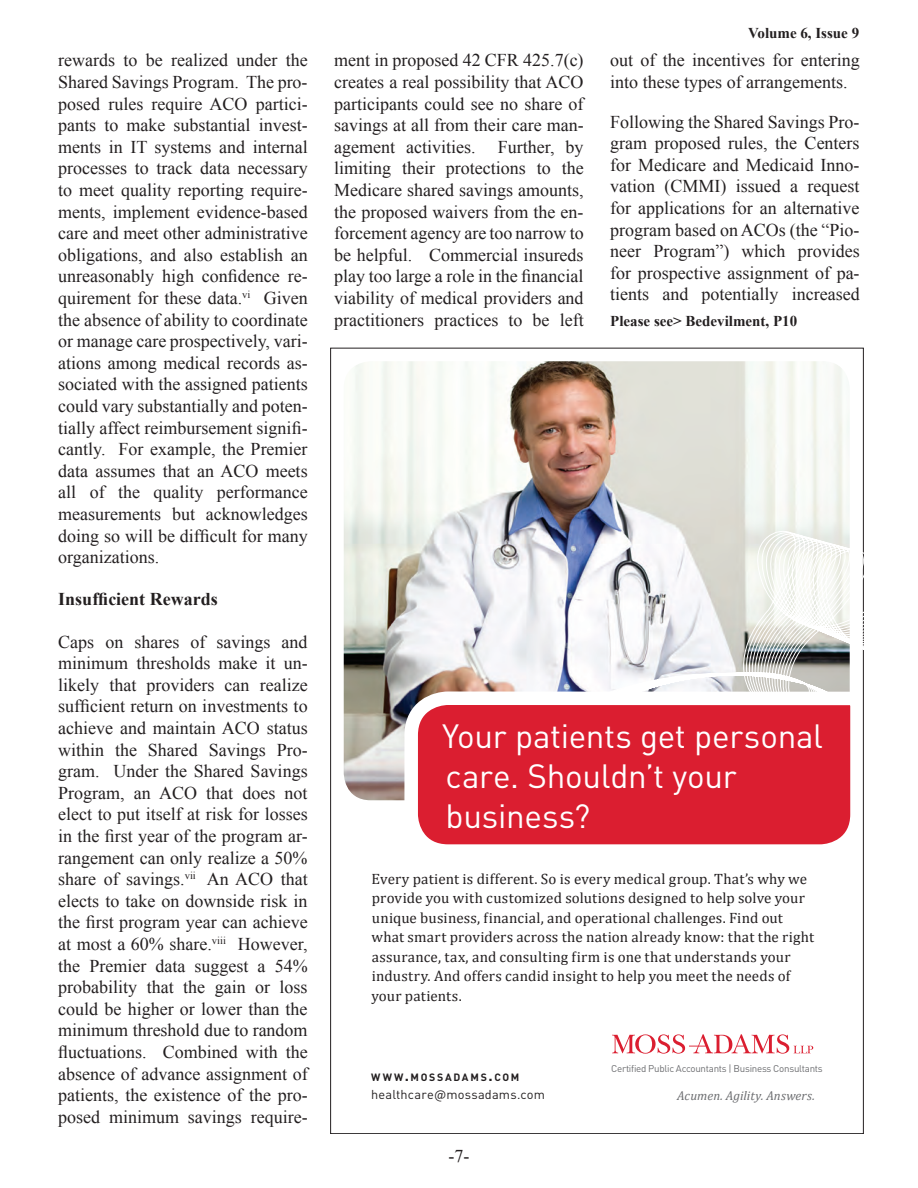
<style>
.page{position:relative;width:918px;height:1188px;background:#fff}
.page>*{position:absolute;margin:0;border:0;box-sizing:border-box;transform-origin:0 0}
.t1{font:33.15px/39.9px "DINOT";letter-spacing:-.01em;color:#fff}
.t2{font:18px/21.6px "Times New Roman";color:#231f20;text-align:justify}
.t3{font:700 18px "Times New Roman";color:#231f20}
.t4{font:15px/19.5px "Cambria";letter-spacing:.01em;color:#231f20}
.t5{font:700 15px "Times New Roman";color:#231f20}
.t6{font:12.75px "DINOT";letter-spacing:.015em;color:#231f20}
.t7{font:italic 12.75px "Cambria";letter-spacing:.005em;color:#6c6d70}
.t8{font:700 10.5px "DINOT";letter-spacing:.165em;color:#231f20}
.t9{font:9.75px "DINOT";letter-spacing:-.025em;color:#6c6d70}
.s1{font-size:15px}
</style>
<div class="page">
<img style="left:344px;top:361px;width:506px;height:439px">
<svg style="left:612px;top:1034px;width:201px;height:20px"></svg>
<svg style="left:398px;top:685px;width:453px;height:160px;background:#dd3c4b"></svg>
<svg style="left:581px;top:523px;width:283px;height:170px"></svg>
<p class="t2" style="left:58px;top:49px;width:251px">rewards to be realized under the Shared Savings Program. The pro&shy;posed rules require ACO partici&shy;pants to make substantial invest&shy;ments in IT systems and internal processes to track data necessary to meet quality reporting require&shy;ments, implement evidence-based care and meet other administrative obligations, and also establish an unreasonably high confidence re&shy;quirement for these data.<sup>vi</sup> Given the absence of ability to coordinate or manage care prospectively, vari&shy;ations among medical records as&shy;sociated with the assigned patients could vary substantially and poten&shy;tially affect reimbursement signifi&shy;cantly. For example, the Premier data assumes that an ACO meets all of the quality performance measurements but acknowledges doing so will be difficult for many organizations.</p>
<p class="t3" style="left:58px;top:587px;width:161px">Insufficient Rewards</p>
<p class="t2" style="left:58px;top:630px;width:251px">Caps on shares of savings and minimum thresholds make it un&shy;likely that providers can realize sufficient return on investments to achieve and maintain ACO status within the Shared Savings Pro&shy;gram. Under the Shared Savings Program, an ACO that does not elect to put itself at risk for losses in the first year of the program ar&shy;rangement can only realize a 50% share of savings.<sup>vii</sup> An ACO that elects to take on downside risk in the first program year can achieve at most a 60% share.<sup>viii</sup> However, the Premier data suggest a 54% probability that the gain or loss could be higher or lower than the minimum threshold due to random fluctuations. Combined with the absence of advance assignment of patients, the existence of the pro&shy;posed minimum savings require-</p>
<p class="t5" style="left:748px;top:22px;width:113px">Volume 6, Issue 9</p>
<p class="t2" style="left:334px;top:49px;width:251px">ment in proposed 42 CFR 425.7(c) creates a real possibility that ACO participants could see no share of savings at all from their care man&shy;agement activities. Further, by limiting their protections to the Medicare shared savings amounts, the proposed waivers from the en&shy;forcement agency are too narrow to be helpful. Commercial insureds play too large a role in the financial viability of medical providers and practitioners practices to be left</p>
<p class="t2" style="left:610px;top:49px;width:251px">out of the incentives for entering into these types of arrangements.</p>
<p class="t2" style="left:610px;top:111px;width:251px">Following the Shared Savings Pro&shy;gram proposed rules, the Centers for Medicare and Medicaid Inno&shy;vation (CMMI) issued a request for applications for an alternative program based on ACOs (the “Pio&shy;neer Program”) which provides for prospective assignment of pa&shy;tients and potentially increased</p>
<p class="t5" style="left:610px;top:310px;width:188px">Please see&gt; Bedevilment, P10</p>
<h1 class="t1" style="left:442px;top:716px;width:382px">Your patients get personal care. Shouldn’t your business?</h1>
<p class="t4" style="left:371px;top:869px;width:444px">Every patient is different. So is every medical group. That’s why we provide you with customized solutions designed to help solve your unique business, financial, and operational challenges. Find out what smart providers across the nation already know: that the right assurance, tax, and consulting firm is one that understands your industry. And offers candid insight to help you meet the needs of your patients.</p>
<p class="t9" style="left:611px;top:1063px;width:213px">Certified Public Accountants | Business Consultants</p>
<p class="t8" style="left:371px;top:1071px;width:150px">WWW<span class="s1">.</span>MOSSADAMS<span class="s1">.</span>COM</p>
<p class="t6" style="left:371px;top:1087px;width:175px">healthcare@mossadams.com</p>
<p class="t7" style="left:677px;top:1088px;width:139px">Acumen. Agility. Answers.</p>
<p class="t2" style="left:449px;top:1145px;width:22px">-7-</p>
</div>
